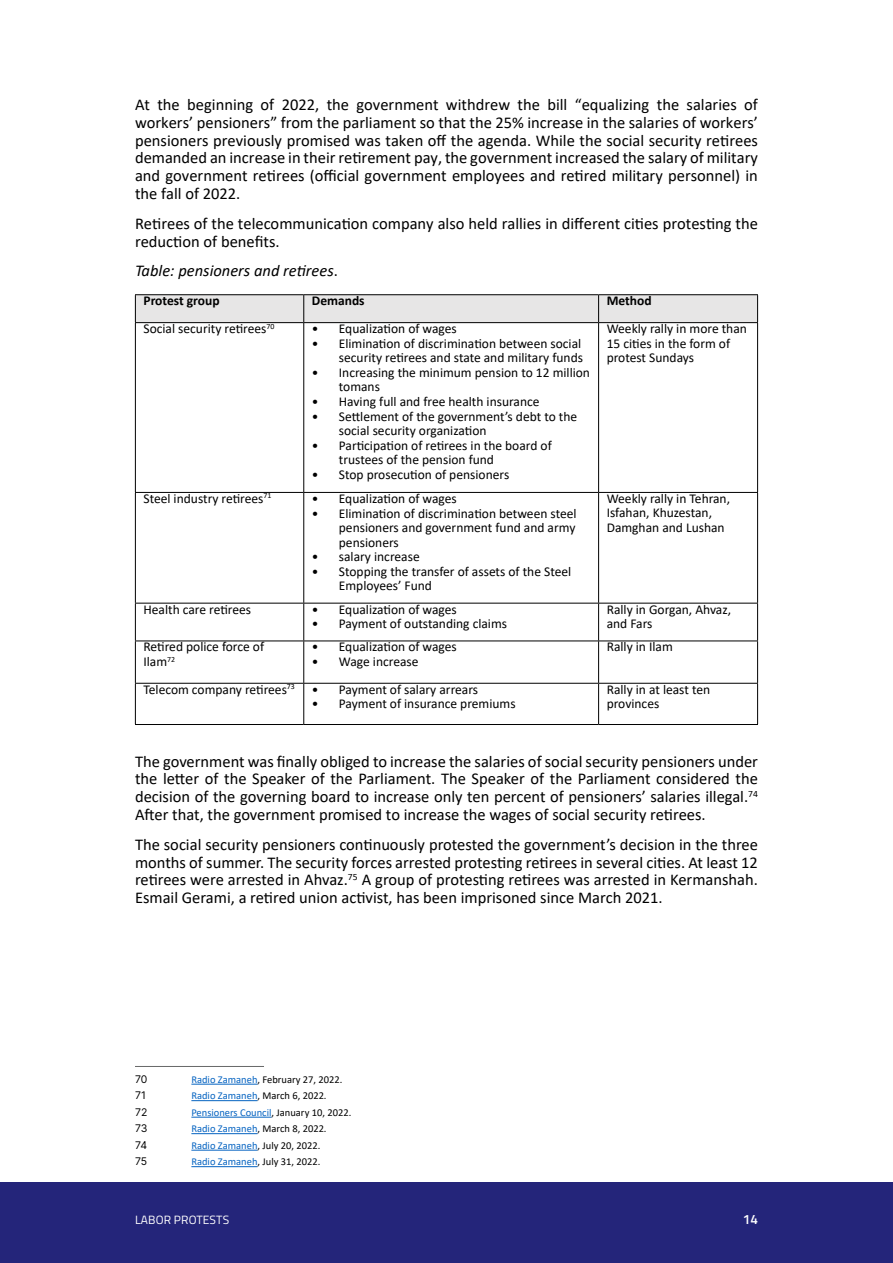
<style>
.page{position:relative;width:893px;height:1263px;background:#fff}
.page>*{position:absolute;margin:0;border:0;box-sizing:border-box;transform-origin:0 0}
.t1{font:16.5px/17.9px "Calibri";color:#000;text-align:justify}
.t2{font:italic 16.5px "Calibri";color:#000}
.t3{font:13.5px/14.5px "Calibri";color:#000}
.t4{font:700 13.5px "Calibri";color:#000}
.t5{font:600 13.5px "Titillium Web";color:#fff}
.t6{font:12px "Titillium Web";letter-spacing:.01em;color:#fff}
.t7{font:10.5px "Calibri";color:#000}
.t8{font:10.5px "Calibri";color:#0563c1}
.t9{font:10.5px "Inter";letter-spacing:-.015em;color:#000}
.s1{font-style:normal}
.s2{color:#0563c1}
.s3{color:#000}
</style>
<div class="page">
<div style="left:0;top:1182px;width:893px;height:81px;background:#24257a"></div>
<hr style="left:135px;top:294px;width:169px;height:1px;background:#000">
<hr style="left:304px;top:294px;width:295px;height:1px;background:#000">
<hr style="left:599px;top:294px;width:159px;height:1px;background:#000">
<div style="left:135px;top:295px;width:623px;height:27px;background:#e7e6e6"></div>
<hr style="left:135px;top:322px;width:169px;height:1px;background:#000">
<hr style="left:135px;top:323px;width:1px;height:169px;background:#000">
<hr style="left:304px;top:322px;width:295px;height:1px;background:#000">
<hr style="left:303px;top:323px;width:1px;height:169px;background:#000">
<hr style="left:599px;top:322px;width:159px;height:1px;background:#000">
<hr style="left:598px;top:323px;width:1px;height:169px;background:#000">
<hr style="left:757px;top:323px;width:1px;height:169px;background:#000">
<hr style="left:135px;top:492px;width:169px;height:1px;background:#000">
<hr style="left:135px;top:493px;width:1px;height:110px;background:#000">
<hr style="left:304px;top:492px;width:295px;height:1px;background:#000">
<hr style="left:303px;top:493px;width:1px;height:110px;background:#000">
<hr style="left:599px;top:492px;width:159px;height:1px;background:#000">
<hr style="left:598px;top:493px;width:1px;height:110px;background:#000">
<hr style="left:757px;top:493px;width:1px;height:110px;background:#000">
<hr style="left:135px;top:603px;width:169px;height:1px;background:#000">
<hr style="left:135px;top:603px;width:1px;height:37px;background:#000">
<hr style="left:304px;top:603px;width:295px;height:1px;background:#000">
<hr style="left:303px;top:603px;width:1px;height:37px;background:#000">
<hr style="left:599px;top:603px;width:159px;height:1px;background:#000">
<hr style="left:598px;top:603px;width:1px;height:37px;background:#000">
<hr style="left:757px;top:603px;width:1px;height:37px;background:#000">
<hr style="left:135px;top:640px;width:169px;height:1px;background:#000">
<hr style="left:135px;top:641px;width:1px;height:42px;background:#000">
<hr style="left:304px;top:640px;width:295px;height:1px;background:#000">
<hr style="left:303px;top:641px;width:1px;height:42px;background:#000">
<hr style="left:599px;top:640px;width:159px;height:1px;background:#000">
<hr style="left:598px;top:641px;width:1px;height:42px;background:#000">
<hr style="left:757px;top:641px;width:1px;height:42px;background:#000">
<hr style="left:135px;top:683px;width:169px;height:1px;background:#000">
<hr style="left:135px;top:684px;width:1px;height:40px;background:#000">
<hr style="left:304px;top:683px;width:295px;height:1px;background:#000">
<hr style="left:303px;top:684px;width:1px;height:40px;background:#000">
<hr style="left:599px;top:683px;width:159px;height:1px;background:#000">
<hr style="left:598px;top:684px;width:1px;height:40px;background:#000">
<hr style="left:757px;top:684px;width:1px;height:40px;background:#000">
<hr style="left:135px;top:724px;width:169px;height:1px;background:#000">
<hr style="left:304px;top:724px;width:295px;height:1px;background:#000">
<hr style="left:599px;top:724px;width:159px;height:1px;background:#000">
<hr style="left:135px;top:1066px;width:129px;height:1px;background:#676868">
<hr style="left:191px;top:1084px;width:67px;height:1px;background:#0563c1">
<hr style="left:191px;top:1100px;width:67px;height:1px;background:#0563c1">
<hr style="left:191px;top:1117px;width:81px;height:1px;background:#0563c1">
<hr style="left:191px;top:1133px;width:67px;height:1px;background:#0563c1">
<hr style="left:191px;top:1150px;width:67px;height:1px;background:#0563c1">
<hr style="left:191px;top:1166px;width:67px;height:1px;background:#0563c1">
<p class="t1" style="left:135px;top:95px;width:624px">At the beginning of 2022, the government withdrew the bill “equalizing the salaries of workers’ pensioners” from the parliament so that the 25% increase in the salaries of workers’ pensioners previously promised was taken off the agenda. While the social security retirees demanded an increase in their retirement pay, the government increased the salary of military and government retirees (official government employees and retired military personnel) in the fall of 2022.</p>
<p class="t1" style="left:135px;top:214px;width:624px">Retirees of the telecommunication company also held rallies in different cities protesting the reduction of benefits.</p>
<p class="t2" style="left:135px;top:259px;width:204px">Table: pensioners and retirees<span class="s1">.</span></p>
<p class="t4" style="left:143px;top:291px;width:78px">Protest group</p>
<p class="t4" style="left:312px;top:291px;width:54px">Demands</p>
<p class="t4" style="left:607px;top:291px;width:46px">Method</p>
<p class="t3" style="left:143px;top:321px;width:132px">Social security retirees<sup>70</sup></p>
<p class="t3" style="left:312px;top:321px;width:146px">• Equalization of wages</p>
<p class="t3" style="left:312px;top:336px;width:273px;text-align:right">• Elimination of discrimination between social security retirees and state and military funds</p>
<p class="t3" style="left:339px;top:365px;width:253px;text-indent:-27px">• Increasing the minimum pension to 12 million tomans</p>
<p class="t3" style="left:312px;top:394px;width:229px">• Having full and free health insurance</p>
<p class="t3" style="left:339px;top:408px;width:240px;text-indent:-27px">• Settlement of the government’s debt to the social security organization</p>
<p class="t3" style="left:339px;top:438px;width:214px;text-indent:-27px">• Participation of retirees in the board of trustees of the pension fund</p>
<p class="t3" style="left:312px;top:467px;width:199px">• Stop prosecution of pensioners</p>
<p class="t3" style="left:607px;top:321px;width:142px">Weekly rally in more than<br>15 cities in the form of protest Sundays</p>
<p class="t3" style="left:143px;top:491px;width:130px">Steel industry retirees<sup>71</sup></p>
<p class="t3" style="left:312px;top:491px;width:146px">• Equalization of wages</p>
<p class="t3" style="left:339px;top:505px;width:239px;text-align:justify;text-indent:-27px">• Elimination of discrimination between steel pensioners and government fund and army pensioners</p>
<p class="t3" style="left:312px;top:549px;width:109px">• salary increase</p>
<p class="t3" style="left:339px;top:564px;width:234px;text-indent:-27px">• Stopping the transfer of assets of the Steel<br>Employees’ Fund</p>
<p class="t3" style="left:607px;top:491px;width:125px">Weekly rally in Tehran,<br>Isfahan, Khuzestan,<br>Damghan and Lushan</p>
<p class="t3" style="left:143px;top:601px;width:109px">Health care retirees</p>
<p class="t3" style="left:312px;top:601px;width:146px">• Equalization of wages</p>
<p class="t3" style="left:312px;top:616px;width:197px">• Payment of outstanding claims</p>
<p class="t3" style="left:607px;top:601px;width:126px">Rally in Gorgan, Ahvaz, and Fars</p>
<p class="t3" style="left:143px;top:639px;width:122px">Retired police force of<br>Ilam<sup>72</sup></p>
<p class="t3" style="left:312px;top:639px;width:146px">• Equalization of wages</p>
<p class="t3" style="left:312px;top:654px;width:108px">• Wage increase</p>
<p class="t3" style="left:607px;top:639px;width:68px">Rally in Ilam</p>
<p class="t3" style="left:143px;top:682px;width:153px">Telecom company retirees<sup>73</sup></p>
<p class="t3" style="left:312px;top:682px;width:168px">• Payment of salary arrears</p>
<p class="t3" style="left:312px;top:696px;width:205px">• Payment of insurance premiums</p>
<p class="t3" style="left:607px;top:682px;width:105px">Rally in at least ten provinces</p>
<p class="t1" style="left:135px;top:752px;width:624px">The government was finally obliged to increase the salaries of social security pensioners under the letter of the Speaker of the Parliament. The Speaker of the Parliament considered the decision of the governing board to increase only ten percent of pensioners’ salaries illegal.<sup>74<br></sup>After that, the government promised to increase the wages of social security retirees.</p>
<p class="t1" style="left:135px;top:835px;width:624px">The social security pensioners continuously protested the government’s decision in the three months of summer. The security forces arrested protesting retirees in several cities. At least 12 retirees were arrested in Ahvaz.<sup>75</sup> A group of protesting retirees was arrested in Kermanshah.<br>Esmail Gerami, a retired union activist, has been imprisoned since March 2021.</p>
<p class="t9" style="left:135px;top:1071px;width:14px">70</p>
<p class="t7" style="left:191px;top:1072px;width:153px"><span class="s2">Radio Zamaneh</span>, February 27, 2022.</p>
<p class="t9" style="left:135px;top:1088px;width:12px">71</p>
<p class="t7" style="left:191px;top:1089px;width:137px"><span class="s2">Radio Zamaneh</span>, March 6, 2022.</p>
<p class="t9" style="left:135px;top:1104px;width:14px">72</p>
<p class="t8" style="left:191px;top:1105px;width:161px">Pensioners Council<span class="s3">, January 10, 2022.</span></p>
<p class="t9" style="left:135px;top:1121px;width:14px">73</p>
<p class="t7" style="left:191px;top:1122px;width:137px"><span class="s2">Radio Zamaneh</span>, March 8, 2022.</p>
<p class="t9" style="left:135px;top:1137px;width:14px">74</p>
<p class="t7" style="left:191px;top:1138px;width:131px"><span class="s2">Radio Zamaneh</span>, July 20, 2022.</p>
<p class="t9" style="left:135px;top:1154px;width:14px">75</p>
<p class="t7" style="left:191px;top:1155px;width:131px"><span class="s2">Radio Zamaneh</span>, July 31, 2022.</p>
<p class="t6" style="left:135px;top:1211px;width:54px">LABOR PROTESTS</p>
<p class="t5" style="left:743px;top:1209px;width:17px">14</p>
</div>
